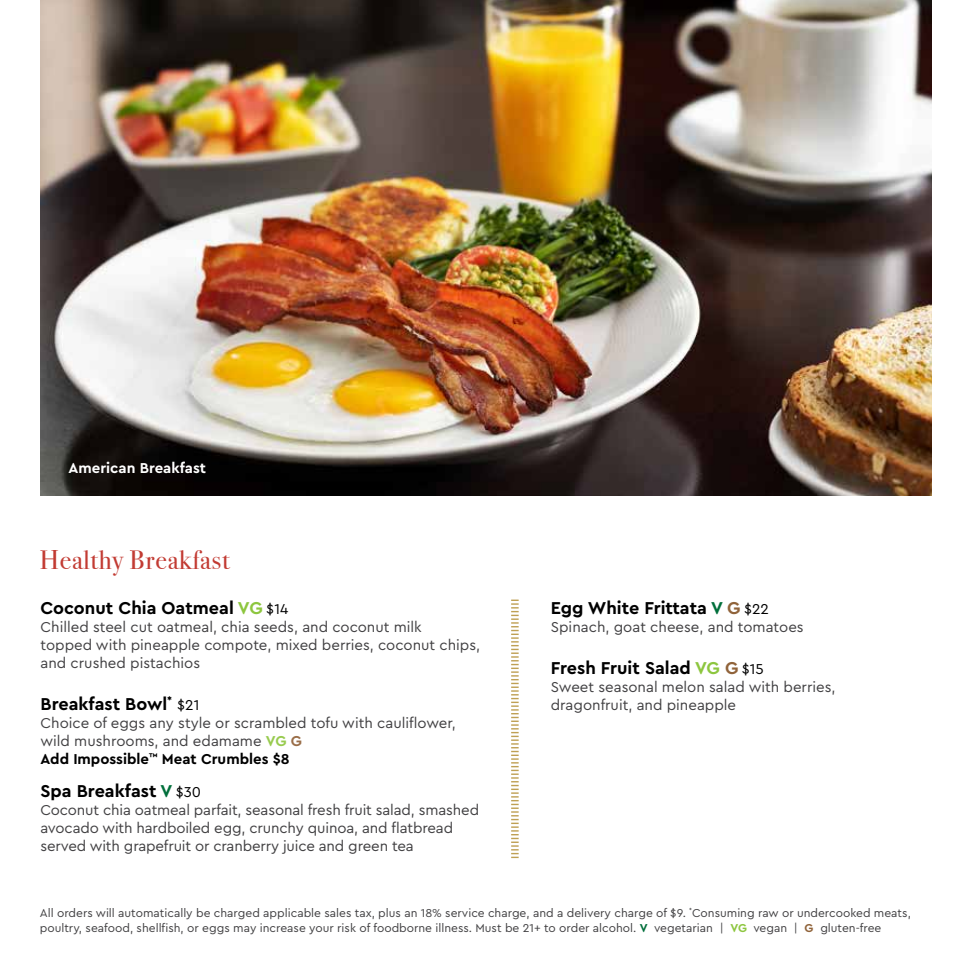
<style>
.page{position:relative;width:972px;height:972px;background:#fff}
.page>*{position:absolute;margin:0;border:0;box-sizing:border-box;transform-origin:0 0}
.t1{font:27px "Bodoni Svty Two ITCTT";letter-spacing:.025em;color:#c23b33}
.t2{font:700 18px "Cera Basic";color:#000}
.t3{font:15px/18px "Cera Basic";color:#414042}
.t4{font:700 15px "Cera Basic";color:#fff}
.t5{font:12px/14.4px "Cera Basic";color:#414042}
.s1{color:#8dc63f}
.s2{font-weight:400;font-size:15px}
.s3{font-weight:700;color:#98cb4f}
.s4{font-weight:700;color:#9a6e49}
.s5{font-weight:700;color:#000}
.s6{color:#006f3b}
.s7{color:#90633a}
.s8{font-weight:700;color:#006f3b}
.s9{font-weight:700;color:#8dc63f}
.s10{font-weight:700;color:#90633a}
</style>
<div class="page">
<img style="left:40px;top:0;width:892px;height:496px">
<svg style="left:511px;top:600px;width:8px;height:258px"></svg>
<p class="t4" style="left:69px;top:460px;width:139px">American Breakfast</p>
<h1 class="t1" style="left:40px;top:538px;width:191px">Healthy Breakfast</h1>
<p class="t2" style="left:40px;top:598px;width:249px">Coconut Chia Oatmeal <span class="s1">VG</span> <span class="s2">$14</span></p>
<p class="t3" style="left:40px;top:618px;width:441px">Chilled steel cut oatmeal, chia seeds, and coconut milk<br>topped with pineapple compote, mixed berries, coconut chips, and crushed pistachios</p>
<p class="t2" style="left:40px;top:693px;width:160px">Breakfast Bowl<sup>*</sup> <span class="s2">$21</span></p>
<p class="t3" style="left:40px;top:714px;width:417px">Choice of eggs any style or scrambled tofu with cauliflower, wild mushrooms, and edamame <span class="s3">VG</span> <span class="s4">G<br></span><span class="s5">Add Impossible</span><sup>™</sup> <span class="s5">Meat Crumbles $8</span></p>
<p class="t2" style="left:40px;top:781px;width:162px">Spa Breakfast <span class="s6">V</span> <span class="s2">$30</span></p>
<p class="t3" style="left:40px;top:801px;width:440px">Coconut chia oatmeal parfait, seasonal fresh fruit salad, smashed avocado with hardboiled egg, crunchy quinoa, and flatbread served with grapefruit or cranberry juice and green tea</p>
<p class="t2" style="left:551px;top:598px;width:220px">Egg White Frittata <span class="s6">V</span> <span class="s7">G</span> <span class="s2">$22</span></p>
<p class="t3" style="left:551px;top:618px;width:254px">Spinach, goat cheese, and tomatoes</p>
<p class="t2" style="left:551px;top:657px;width:215px">Fresh Fruit Salad <span class="s1">VG</span> <span class="s7">G</span> <span class="s2">$15</span></p>
<p class="t3" style="left:551px;top:678px;width:286px">Sweet seasonal melon salad with berries, dragonfruit, and pineapple</p>
<p class="t5" style="left:40px;top:906px;width:873px">All orders will automatically be charged applicable sales tax, plus an 18% service charge, and a delivery charge of $9. <sup>*</sup>Consuming raw or undercooked meats, poultry, seafood, shellfish, or eggs may increase your risk of foodborne illness. Must be 21+ to order alcohol. <span class="s8">V</span> vegetarian | <span class="s9">VG</span> vegan | <span class="s10">G</span> gluten-free</p>
</div>
